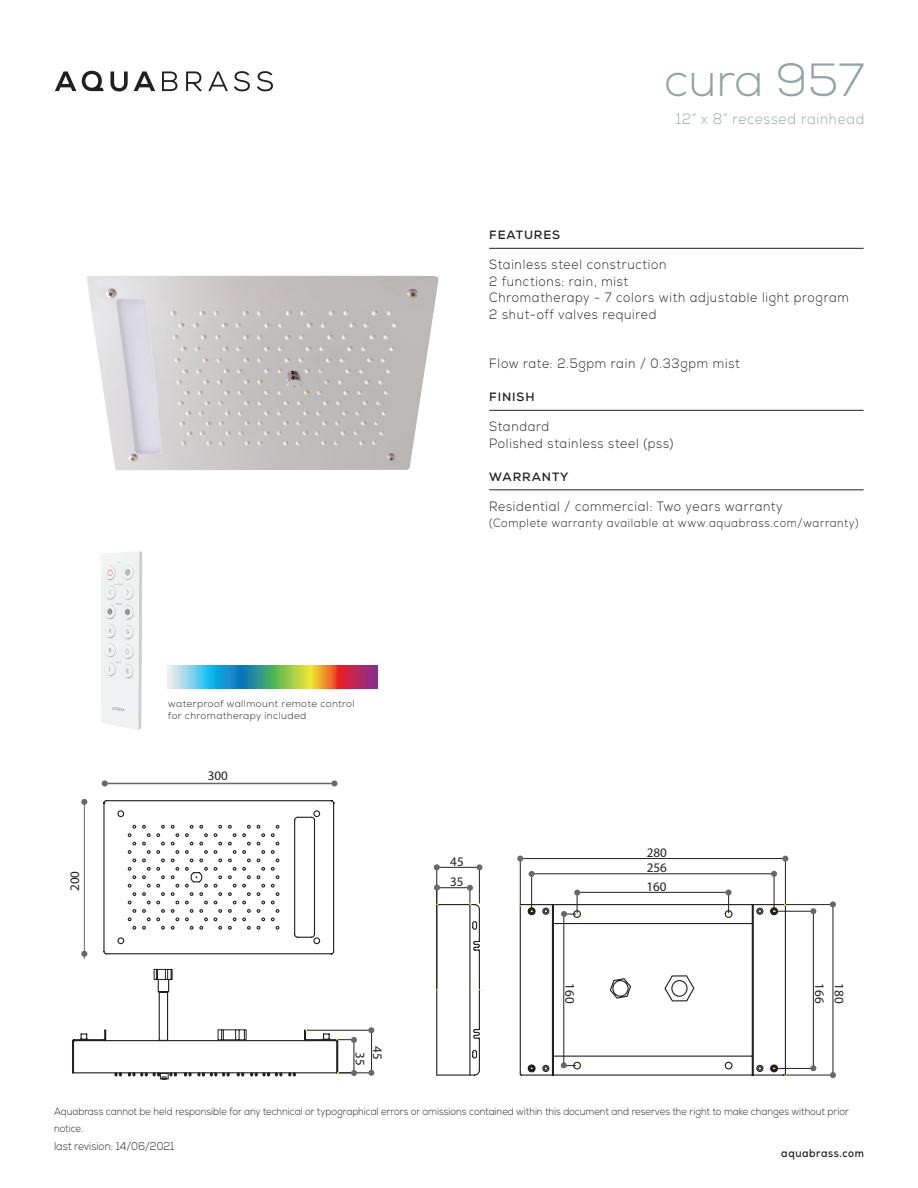
<style>
.page{position:relative;width:918px;height:1188px;background:#fff}
.page>*{position:absolute;margin:0;border:0;box-sizing:border-box;transform-origin:0 0}
.t1{font:300 46.5px "Nexa";color:#91a5a4}
.designer{font:300 15px "Nexa";letter-spacing:.06em;color:#91a5a4;scale:.9 1}
.designer-2{font:300 13.5px "Nexa";letter-spacing:.06em;color:#231f20;scale:.9 1}
.t2{font:300 13.05px/20.4px "Montreal Serial";color:#231f20}
.t3{font:200 13.05px "Montreal Serial";color:#231f20}
.designer-3{font:300 12px "Nexa";letter-spacing:.06em;color:#231f20;scale:.9 1}
.designer-4{font:700 12px "Nexa";letter-spacing:.075em;color:#231f20}
.designer-5{font:300 11.25px "Nexa";color:#231f20;scale:.9 1}
.designer-6{font:700 11.25px "Nexa";letter-spacing:.06em;color:#231f20;scale:.9 1}
.designer-7{font:300 10.5px/16.5px "Nexa";color:#231f20;scale:.9 1}
.Text_definition_coul{font:300 9.75px "Nexa";letter-spacing:.04em;color:#231f20}
</style>
<div class="page">
<img style="left:87px;top:276px;width:352px;height:194px">
<hr style="left:489px;top:248px;width:375px;height:1px;background:#231f20">
<hr style="left:489px;top:410px;width:375px;height:1px;background:#231f20">
<hr style="left:489px;top:490px;width:375px;height:1px;background:#231f20">
<svg style="left:55px;top:71px;width:21px;height:20px"></svg>
<svg style="left:110px;top:72px;width:18px;height:19px"></svg>
<svg style="left:134px;top:71px;width:21px;height:20px"></svg>
<svg style="left:162px;top:71px;width:15px;height:20px"></svg>
<svg style="left:186px;top:71px;width:16px;height:20px"></svg>
<svg style="left:208px;top:71px;width:20px;height:20px"></svg>
<svg style="left:234px;top:71px;width:16px;height:20px"></svg>
<svg style="left:257px;top:71px;width:16px;height:20px"></svg>
<svg style="left:82px;top:71px;width:22px;height:20px"></svg>
<hr style="left:84px;top:802px;width:1px;height:157px;background:#69696c">
<svg style="left:81px;top:799px;width:6px;height:6px"></svg>
<svg style="left:102px;top:780px;width:231px;height:6px"></svg>
<div style="left:331px;top:780px;width:7px;height:6px;background:#69696c;border-radius:50%"></div>
<svg style="left:103px;top:800px;width:378px;height:103px"></svg>
<svg style="left:72px;top:903px;width:409px;height:173px"></svg>
<hr style="left:354px;top:1040px;width:1px;height:33px;background:#231f20">
<svg style="left:519px;top:903px;width:268px;height:173px"></svg>
<hr style="left:785px;top:859px;width:1px;height:45px;background:#231f20">
<hr style="left:520px;top:859px;width:1px;height:45px;background:#231f20">
<hr style="left:521px;top:858px;width:264px;height:1px;background:#231f20">
<hr style="left:786px;top:904px;width:46px;height:1px;background:#231f20">
<hr style="left:786px;top:1075px;width:46px;height:1px;background:#231f20">
<hr style="left:833px;top:905px;width:1px;height:170px;background:#231f20">
<hr style="left:775px;top:1068px;width:38px;height:1px;background:#231f20">
<hr style="left:775px;top:911px;width:38px;height:1px;background:#231f20">
<hr style="left:813px;top:911px;width:1px;height:157px;background:#231f20">
<hr style="left:564px;top:914px;width:1px;height:151px;background:#231f20">
<hr style="left:577px;top:892px;width:151px;height:1px;background:#231f20">
<svg style="left:728px;top:896px;width:2px;height:19px"></svg>
<hr style="left:774px;top:874px;width:1px;height:36px;background:#231f20">
<hr style="left:531px;top:874px;width:1px;height:36px;background:#231f20">
<hr style="left:532px;top:874px;width:242px;height:1px;background:#231f20">
<hr style="left:339px;top:1073px;width:32px;height:1px;background:#231f20">
<hr style="left:307px;top:1030px;width:64px;height:1px;background:#231f20">
<hr style="left:371px;top:1030px;width:1px;height:43px;background:#231f20">
<hr style="left:479px;top:868px;width:1px;height:35px;background:#231f20">
<hr style="left:436px;top:868px;width:1px;height:120px;background:#231f20">
<hr style="left:437px;top:867px;width:42px;height:1px;background:#231f20">
<hr style="left:437px;top:887px;width:33px;height:1px;background:#231f20">
<svg style="left:830px;top:901px;width:6px;height:6px"></svg>
<svg style="left:810px;top:908px;width:6px;height:6px"></svg>
<svg style="left:810px;top:1065px;width:6px;height:6px"></svg>
<svg style="left:830px;top:1072px;width:6px;height:6px"></svg>
<svg style="left:368px;top:1027px;width:6px;height:6px"></svg>
<svg style="left:336px;top:1037px;width:21px;height:6px"></svg>
<svg style="left:338px;top:1070px;width:19px;height:6px"></svg>
<svg style="left:368px;top:1070px;width:6px;height:6px"></svg>
<svg style="left:561px;top:1062px;width:17px;height:6px"></svg>
<svg style="left:561px;top:890px;width:19px;height:27px"></svg>
<svg style="left:529px;top:871px;width:6px;height:6px"></svg>
<svg style="left:517px;top:856px;width:6px;height:6px"></svg>
<div style="left:726px;top:889px;width:6px;height:7px;background:#69696c;border-radius:50%"></div>
<svg style="left:771px;top:871px;width:6px;height:6px"></svg>
<svg style="left:782px;top:856px;width:6px;height:6px"></svg>
<svg style="left:434px;top:885px;width:6px;height:20px"></svg>
<svg style="left:434px;top:864px;width:6px;height:6px"></svg>
<svg style="left:476px;top:864px;width:6px;height:6px"></svg>
<svg style="left:467px;top:885px;width:6px;height:20px"></svg>
<svg style="left:609px;top:975px;width:86px;height:27px"></svg>
<div style="left:672px;top:981px;width:15px;height:15px;background:#fff;border-radius:50%"></div>
<div style="left:671px;top:980px;width:17px;height:17px;border:1px solid #231f20;border-radius:50%"></div>
<svg style="left:115px;top:1072px;width:7px;height:4px"></svg>
<svg style="left:128px;top:969px;width:49px;height:110px"></svg>
<svg style="left:184px;top:1072px;width:7px;height:4px"></svg>
<svg style="left:198px;top:1072px;width:32px;height:4px"></svg>
<svg style="left:237px;top:1072px;width:7px;height:4px"></svg>
<svg style="left:250px;top:1072px;width:32px;height:4px"></svg>
<svg style="left:288px;top:1072px;width:8px;height:4px"></svg>
<svg style="left:217px;top:1029px;width:30px;height:12px"></svg>
<img style="left:101px;top:551px;width:41px;height:179px">
<svg style="left:168px;top:666px;width:210px;height:23px;background:#829689"></svg>
<p class="t1" style="left:664px;top:53px;width:202px">cura 957</p>
<p class="designer" style="left:676px;top:110px;width:211px">12” x 8” recessed rainhead</p>
<p class="t2" style="left:64px;top:891px;width:22px;rotate:-90deg">200</p>
<p class="Text_definition_coul" style="left:168px;top:698px;width:188px">waterproof wallmount remote control</p>
<p class="Text_definition_coul" style="left:168px;top:710px;width:140px">for chromatherapy included</p>
<p class="t3" style="left:208px;top:767px;width:22px">300</p>
<p class="t2" style="left:370px;top:1052px;width:15px;rotate:90deg">35</p>
<p class="t2" style="left:388px;top:1046px;width:15px;rotate:90deg">45</p>
<p class="designer-4" style="left:489px;top:228px;width:72px">FEATURES</p>
<p class="designer-2" style="left:489px;top:257px;width:198px">Stainless steel construction</p>
<p class="designer-2" style="left:489px;top:273px;width:156px">2 functions: rain, mist</p>
<p class="designer-2" style="left:489px;top:290px;width:401px">Chromatherapy - 7 colors with adjustable light program</p>
<p class="designer-2" style="left:489px;top:306px;width:187px">2 shut-off valves required</p>
<p class="designer-2" style="left:489px;top:356px;width:280px">Flow rate: 2.5gpm rain / 0.33gpm mist</p>
<p class="designer-4" style="left:489px;top:390px;width:47px">FINISH</p>
<p class="designer-2" style="left:489px;top:419px;width:68px">Standard</p>
<p class="designer-2" style="left:489px;top:435px;width:206px">Polished stainless steel (pss)</p>
<p class="designer-4" style="left:489px;top:469px;width:81px">WARRANTY</p>
<p class="designer-2" style="left:489px;top:498px;width:328px">Residential / commercial: Two years warranty</p>
<p class="designer-3" style="left:489px;top:516px;width:412px">(Complete warranty available at www.aquabrass.com/warranty)</p>
<p class="t2" style="left:450px;top:851px;width:15px">45<br>35</p>
<p class="t2" style="left:647px;top:842px;width:22px">280</p>
<p class="t2" style="left:647px;top:857px;width:22px">256</p>
<p class="t2" style="left:646px;top:876px;width:22px">160</p>
<p class="t2" style="left:580px;top:983px;width:22px;rotate:90deg">160</p>
<p class="t2" style="left:830px;top:983px;width:22px;rotate:90deg">166</p>
<p class="t2" style="left:849px;top:983px;width:22px;rotate:90deg">180</p>
<p class="designer-7" style="left:54px;top:1104px;width:885px">Aquabrass cannot be held responsible for any technical or typographical errors or omissions contained within this document and reserves the right to make changes without prior notice.</p>
<p class="designer-5" style="left:54px;top:1140px;width:135px">last revision: 14/06/2021</p>
<p class="designer-6" style="left:781px;top:1146px;width:93px">aquabrass.com</p>
</div>
